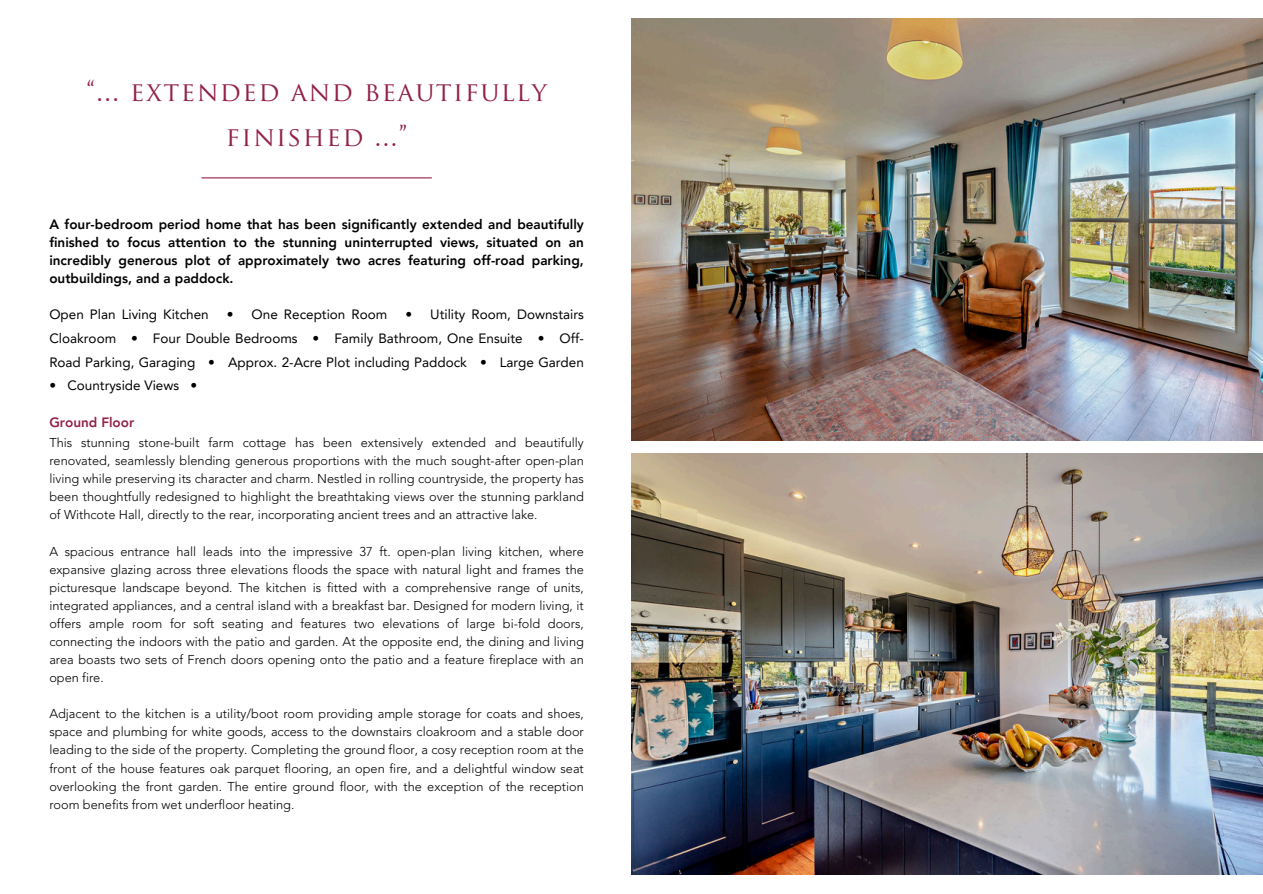
<style>
.page{position:relative;width:1263px;height:894px;background:#fff}
.page>*{position:absolute;margin:0;border:0;box-sizing:border-box;transform-origin:0 0}
.t1{font:26.1px/45px "Trajan Pro";letter-spacing:.055em;color:#932147;text-align:center}
.t2{font:800 13.5px/18px "Avenir LT Pro";color:#000;text-align:justify}
.t3{font:13.5px/23.7px "Avenir LT Pro";color:#000;text-align:justify}
.t4{font:800 13.5px "Avenir LT Pro";color:#932147}
.t5{font:300 12.75px/18px "Avenir";color:#000;text-align:justify}
</style>
<div class="page">
<hr style="left:201px;top:177px;width:231px;height:1px;background:#932147">
<img style="left:631px;top:19px;width:632px;height:421px">
<img style="left:631px;top:453px;width:632px;height:421px">
<h1 class="t1" style="left:86px;top:72px;width:462px">“... EXTENDED AND BEAUTIFULLY<br>FINISHED ...”</h1>
<p class="t2" style="left:49px;top:216px;width:536px">A four-bedroom period home that has been significantly extended and beautifully finished to focus attention to the stunning uninterrupted views, situated on an incredibly generous plot of approximately two acres featuring off-road parking, outbuildings, and a paddock.</p>
<h2 class="t3" style="left:49px;top:304px;width:161px">Open Plan Living Kitchen</h2>
<h2 class="t3" style="left:227px;top:304px;width:162px">• One Reception Room</h2>
<h2 class="t3" style="left:49px;top:304px;width:536px;text-indent:356px">• Utility Room, Downstairs Cloakroom • Four Double Bedrooms • Family Bathroom, One Ensuite • Off-Road Parking, Garaging • Approx. 2-Acre Plot including Paddock • Large Garden</h2>
<h2 class="t3" style="left:49px;top:375px;width:149px">• Countryside Views •</h2>
<p class="t4" style="left:49px;top:417px;width:86px">Ground Floor</p>
<p class="t5" style="left:49px;top:434px;width:536px">This stunning stone-built farm cottage has been extensively extended and beautifully renovated, seamlessly blending generous proportions with the much sought-after open-plan living while preserving its character and charm. Nestled in rolling countryside, the property has been thoughtfully redesigned to highlight the breathtaking views over the stunning parkland of Withcote Hall, directly to the rear, incorporating ancient trees and an attractive lake.</p>
<h2 class="t5" style="left:49px;top:542px;width:536px">A spacious entrance hall leads into the impressive 37 ft. open-plan living kitchen, where expansive glazing across three elevations floods the space with natural light and frames the picturesque landscape beyond. The kitchen is fitted with a comprehensive range of units, integrated appliances, and a central island with a breakfast bar. Designed for modern living, it offers ample room for soft seating and features two elevations of large bi-fold doors, connecting the indoors with the patio and garden. At the opposite end, the dining and living area boasts two sets of French doors opening onto the patio and a feature fireplace with an open fire.</h2>
<p class="t5" style="left:49px;top:705px;width:536px">Adjacent to the kitchen is a utility/boot room providing ample storage for coats and shoes, space and plumbing for white goods, access to the downstairs cloakroom and a stable door leading to the side of the property. Completing the ground floor, a cosy reception room at the front of the house features oak parquet flooring, an open fire, and a delightful window seat overlooking the front garden. The entire ground floor, with the exception of the reception room benefits from wet underfloor heating.</p>
</div>
